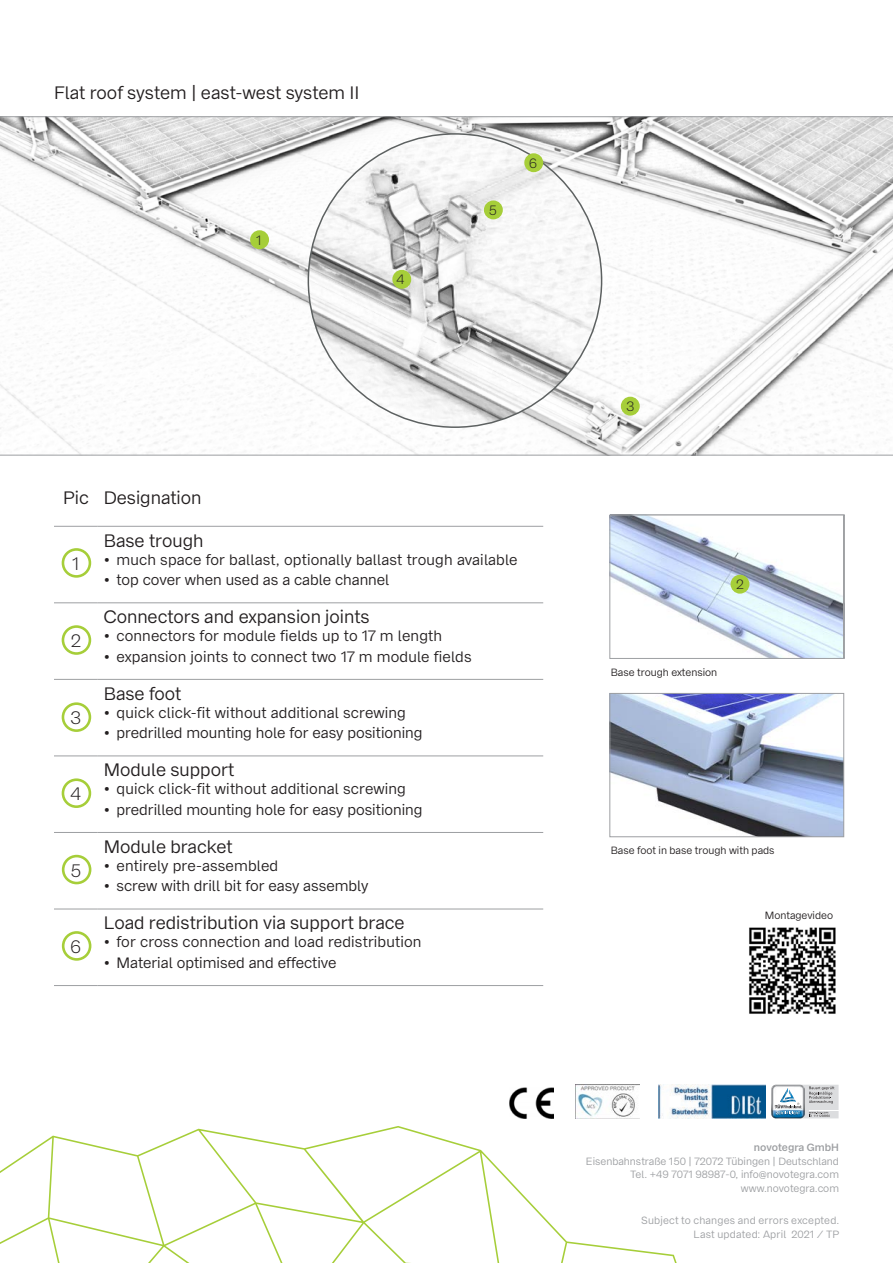
<style>
.page{position:relative;width:893px;height:1263px;background:#fff}
.page>*{position:absolute;margin:0;border:0;box-sizing:border-box;transform-origin:0 0}
.t1{font:18px "Bay Wa Sans";color:#231f20}
.t2{font:300 18px "Bay Wa Sans";color:#231f20}
.t3{font:15px "Bay Wa Sans";letter-spacing:.01em;color:#231f20}
.t4{font:300 13.5px "Bay Wa Sans";color:#231f20}
.t5{font:10.5px/13.5px "Bay Wa Sans";color:#9d9fa2;text-align:right}
.t6{font:10.5px "Bay Wa Sans";color:#231f20}
.t7{font:10.5px/13.5px "Bay Wa Sans";letter-spacing:.02em;color:#9d9fa2;text-align:right}
.t8{font:600 10.5px "Bay Wa Sans";color:#9d9fa2}
</style>
<div class="page">
<img style="left:510px;top:1088px;width:43px;height:31px">
<img style="left:575px;top:1084px;width:65px;height:35px">
<img style="left:658px;top:1084px;width:107px;height:35px">
<svg style="left:771px;top:1084px;width:68px;height:35px"></svg>
<svg style="left:0;top:1126px;width:677px;height:137px"></svg>
<hr style="left:54px;top:526px;width:44px;height:1px;background:#9d9fa2">
<hr style="left:98px;top:526px;width:445px;height:1px;background:#9d9fa2">
<hr style="left:54px;top:603px;width:44px;height:1px;background:#9d9fa2">
<hr style="left:98px;top:603px;width:445px;height:1px;background:#9d9fa2">
<hr style="left:54px;top:679px;width:44px;height:1px;background:#9d9fa2">
<hr style="left:98px;top:679px;width:445px;height:1px;background:#9d9fa2">
<hr style="left:54px;top:756px;width:44px;height:1px;background:#9d9fa2">
<hr style="left:98px;top:756px;width:445px;height:1px;background:#9d9fa2">
<hr style="left:54px;top:832px;width:44px;height:1px;background:#9d9fa2">
<hr style="left:98px;top:832px;width:445px;height:1px;background:#9d9fa2">
<hr style="left:54px;top:909px;width:44px;height:1px;background:#9d9fa2">
<hr style="left:98px;top:909px;width:445px;height:1px;background:#9d9fa2">
<hr style="left:54px;top:985px;width:44px;height:1px;background:#9d9fa2">
<hr style="left:98px;top:985px;width:445px;height:1px;background:#9d9fa2">
<div style="left:62px;top:931px;width:29px;height:30px;border:3px solid #a6ce39;border-radius:50%"></div>
<div style="left:62px;top:778px;width:29px;height:30px;border:3px solid #a6ce39;border-radius:50%"></div>
<div style="left:62px;top:702px;width:29px;height:30px;border:3px solid #a6ce39;border-radius:50%"></div>
<div style="left:62px;top:625px;width:29px;height:30px;border:3px solid #a6ce39;border-radius:50%"></div>
<div style="left:62px;top:548px;width:29px;height:30px;border:3px solid #a6ce39;border-radius:50%"></div>
<div style="left:62px;top:855px;width:29px;height:29px;border:3px solid #a6ce39;border-radius:50%"></div>
<img style="left:611px;top:695px;width:231px;height:140px">
<div style="left:609px;top:693px;width:235px;height:144px;border:1px solid #9d9fa2"></div>
<svg style="left:0;top:117px;width:893px;height:338px"></svg>
<img style="left:308px;top:134px;width:294px;height:293px;border-radius:147px">
<img style="left:611px;top:517px;width:231px;height:140px">
<div style="left:609px;top:515px;width:235px;height:144px;border:1px solid #9d9fa2"></div>
<img style="left:749px;top:927px;width:87px;height:87px">
<div style="left:622px;top:397px;width:17px;height:18px;background:#a6ce39;border-radius:50%"></div>
<div style="left:621px;top:397px;width:19px;height:19px;border:2px solid #a6ce39;border-radius:50%"></div>
<div style="left:251px;top:231px;width:17px;height:17px;background:#a6ce39;border-radius:50%"></div>
<div style="left:250px;top:230px;width:19px;height:19px;border:2px solid #a6ce39;border-radius:50%"></div>
<div style="left:485px;top:201px;width:17px;height:18px;background:#a6ce39;border-radius:50%"></div>
<div style="left:484px;top:200px;width:19px;height:19px;border:2px solid #a6ce39;border-radius:50%"></div>
<div style="left:731px;top:575px;width:18px;height:18px;background:#a6ce39;border-radius:50%"></div>
<div style="left:730px;top:575px;width:19px;height:19px;border:2px solid #a6ce39;border-radius:50%"></div>
<div style="left:393px;top:271px;width:17px;height:17px;background:#a6ce39;border-radius:50%"></div>
<div style="left:392px;top:270px;width:19px;height:19px;border:2px solid #a6ce39;border-radius:50%"></div>
<div style="left:525px;top:154px;width:17px;height:17px;background:#a6ce39;border-radius:50%"></div>
<div style="left:524px;top:153px;width:19px;height:19px;border:2px solid #a6ce39;border-radius:50%"></div>
<p class="t1" style="left:54px;top:82px;width:307px">Flat roof system | east-west system II</p>
<p class="t4" style="left:256px;top:232px;width:7px">1</p>
<p class="t4" style="left:397px;top:271px;width:10px">4</p>
<p class="t4" style="left:489px;top:202px;width:10px">5</p>
<p class="t4" style="left:529px;top:155px;width:10px">6</p>
<p class="t1" style="left:63px;top:487px;width:140px">Pic Designation</p>
<p class="t2" style="left:72px;top:553px;width:9px">1</p>
<p class="t2" style="left:71px;top:630px;width:12px">2</p>
<p class="t2" style="left:70px;top:706px;width:13px">3</p>
<p class="t2" style="left:70px;top:783px;width:12px">4</p>
<p class="t2" style="left:71px;top:859px;width:12px">5</p>
<p class="t2" style="left:71px;top:936px;width:12px">6</p>
<p class="t1" style="left:104px;top:529px;width:101px">Base trough</p>
<p class="t3" style="left:104px;top:550px;width:415px">• much space for ballast, optionally ballast trough available</p>
<p class="t3" style="left:104px;top:571px;width:287px">• top cover when used as a cable channel</p>
<p class="t1" style="left:104px;top:606px;width:267px">Connectors and expansion joints</p>
<p class="t3" style="left:104px;top:627px;width:340px">• connectors for module fields up to 17 m length</p>
<p class="t3" style="left:104px;top:647px;width:369px">• expansion joints to connect two 17 m module fields</p>
<p class="t1" style="left:104px;top:683px;width:79px">Base foot</p>
<p class="t3" style="left:104px;top:703px;width:304px">• quick click-fit without additional screwing</p>
<p class="t3" style="left:104px;top:724px;width:320px">• predrilled mounting hole for easy positioning</p>
<p class="t1" style="left:104px;top:759px;width:132px">Module support</p>
<p class="t3" style="left:104px;top:780px;width:304px">• quick click-fit without additional screwing</p>
<p class="t3" style="left:104px;top:800px;width:320px">• predrilled mounting hole for easy positioning</p>
<p class="t1" style="left:104px;top:836px;width:130px">Module bracket</p>
<p class="t3" style="left:104px;top:856px;width:176px">• entirely pre-assembled</p>
<p class="t3" style="left:104px;top:877px;width:266px">• screw with drill bit for easy assembly</p>
<p class="t1" style="left:104px;top:912px;width:302px">Load redistribution via support brace</p>
<p class="t3" style="left:104px;top:933px;width:319px">• for cross connection and load redistribution</p>
<p class="t3" style="left:104px;top:954px;width:234px">• Material optimised and effective</p>
<p class="t4" style="left:626px;top:398px;width:10px">3</p>
<p class="t4" style="left:739px;top:573px;width:10px">6</p>
<p class="t4" style="left:736px;top:576px;width:9px">2</p>
<p class="t6" style="left:611px;top:666px;width:108px">Base trough extension</p>
<p class="t6" style="left:611px;top:844px;width:165px">Base foot in base trough with pads</p>
<p class="t6" style="left:765px;top:909px;width:70px">Montagevideo</p>
<p class="t8" style="left:754px;top:1141px;width:87px">novotegra GmbH</p>
<p class="t5" style="left:586px;top:1154px;width:255px">Eisenbahnstraße 150 | 72072 Tübingen | Deutschland<br>Tel. +49 7071 98987-0, info@novotegra.com www.novotegra.com</p>
<p class="t7" style="left:641px;top:1214px;width:200px">Subject to changes and errors excepted.<br>Last updated: April 2021 / TP</p>
</div>
